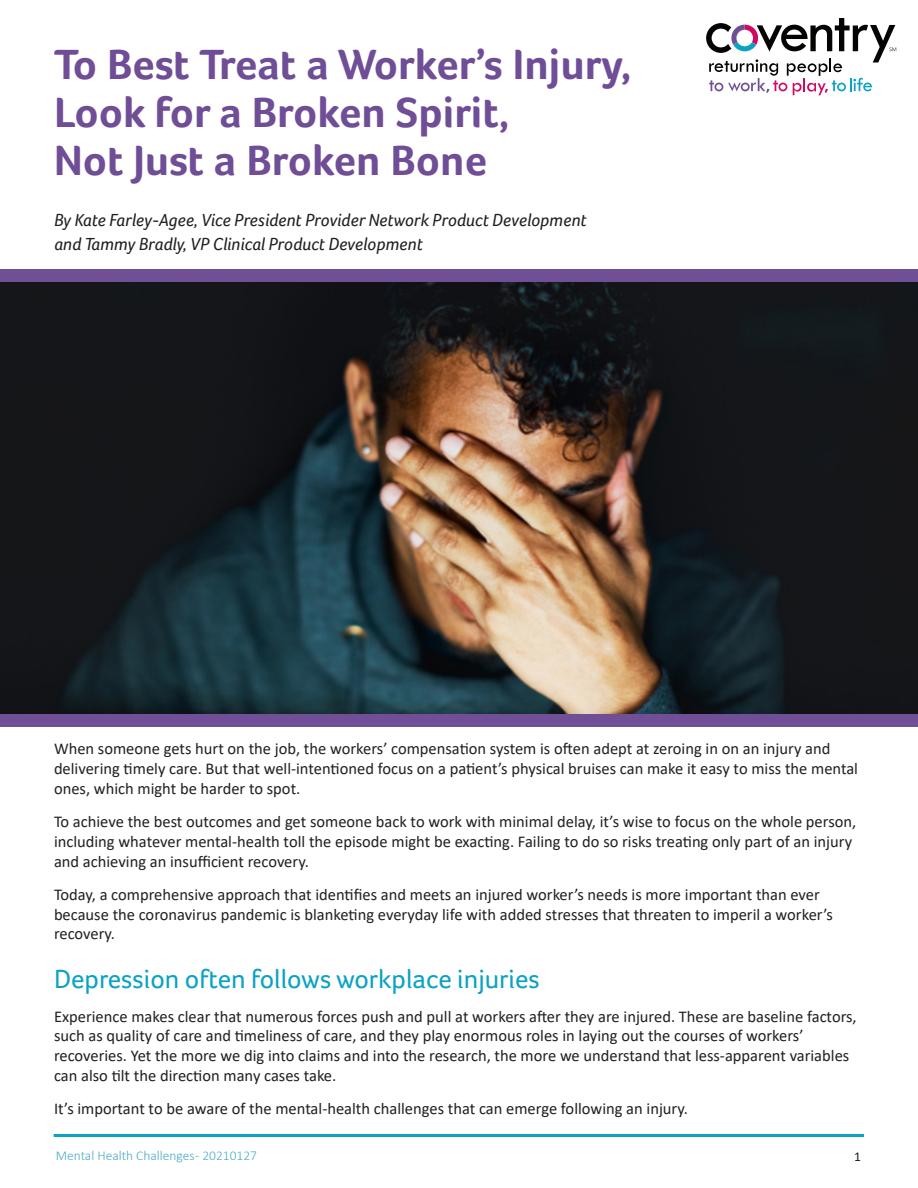
<style>
.page{position:relative;width:918px;height:1188px;background:#fff}
.page>*{position:absolute;margin:0;border:0;box-sizing:border-box;transform-origin:0 0}
.t1{font:700 43.5px/48px "Foco";color:#704e97}
.Paragraph_Head{font:27px "Foco";color:#0ba2c3}
.Body{font:italic 18px "Foco";color:#231f20}
.Body-2{font:16.5px/19.8px "Calibri";color:#231f20}
.t2{font:300 13.5px "Calibri";color:#4aabc7}
.t3{font:13.5px "Calibri";color:#231f20}
</style>
<div class="page">
<hr style="left:54px;top:1134px;width:810px;height:3px;background:#0ba2c3">
<svg style="left:706px;top:18px;width:190px;height:77px"></svg>
<img style="left:0;top:282px;width:918px;height:432px">
<div style="left:0;top:270px;width:918px;height:12px;background:#704f96"></div>
<div style="left:0;top:714px;width:918px;height:13px;background:#704f96"></div>
<p class="t1" style="left:54px;top:40px;width:579px">To Best Treat a Worker’s Injury,<br>Look for a Broken Spirit,</p>
<p class="t1" style="left:54px;top:136px;width:435px">Not Just a Broken Bone</p>
<p class="Body" style="left:54px;top:209px;width:534px">By Kate Farley-Agee, Vice President Provider Network Product Development</p>
<p class="Body" style="left:54px;top:234px;width:370px">and Tammy Bradly, VP Clinical Product Development</p>
<p class="Body-2" style="left:54px;top:738px;width:806px">When someone gets hurt on the job, the workers’ compensation system is often adept at zeroing in on an injury and delivering timely care. But that well-intentioned focus on a patient’s physical bruises can make it easy to miss the mental ones, which might be harder to spot.</p>
<p class="Body-2" style="left:54px;top:811px;width:804px">To achieve the best outcomes and get someone back to work with minimal delay, it’s wise to focus on the whole person, including whatever mental-health toll the episode might be exacting. Failing to do so risks treating only part of an injury and achieving an insufficient recovery.</p>
<p class="Body-2" style="left:54px;top:884px;width:780px">Today, a comprehensive approach that identifies and meets an injured worker’s needs is more important than ever because the coronavirus pandemic is blanketing everyday life with added stresses that threaten to imperil a worker’s recovery.</p>
<p class="Paragraph_Head" style="left:54px;top:964px;width:487px">Depression often follows workplace injuries</p>
<p class="Body-2" style="left:54px;top:1006px;width:804px">Experience makes clear that numerous forces push and pull at workers after they are injured. These are baseline factors, such as quality of care and timeliness of care, and they play enormous roles in laying out the courses of workers’ recoveries. Yet the more we dig into claims and into the research, the more we understand that less-apparent variables can also tilt the direction many cases take.</p>
<p class="Body-2" style="left:54px;top:1098px;width:636px">It’s important to be aware of the mental-health challenges that can emerge following an injury.</p>
<p class="t2" style="left:56px;top:1147px;width:203px">Mental Health Challenges - 20210127</p>
<p class="t3" style="left:854px;top:1147px;width:8px">1</p>
</div>
